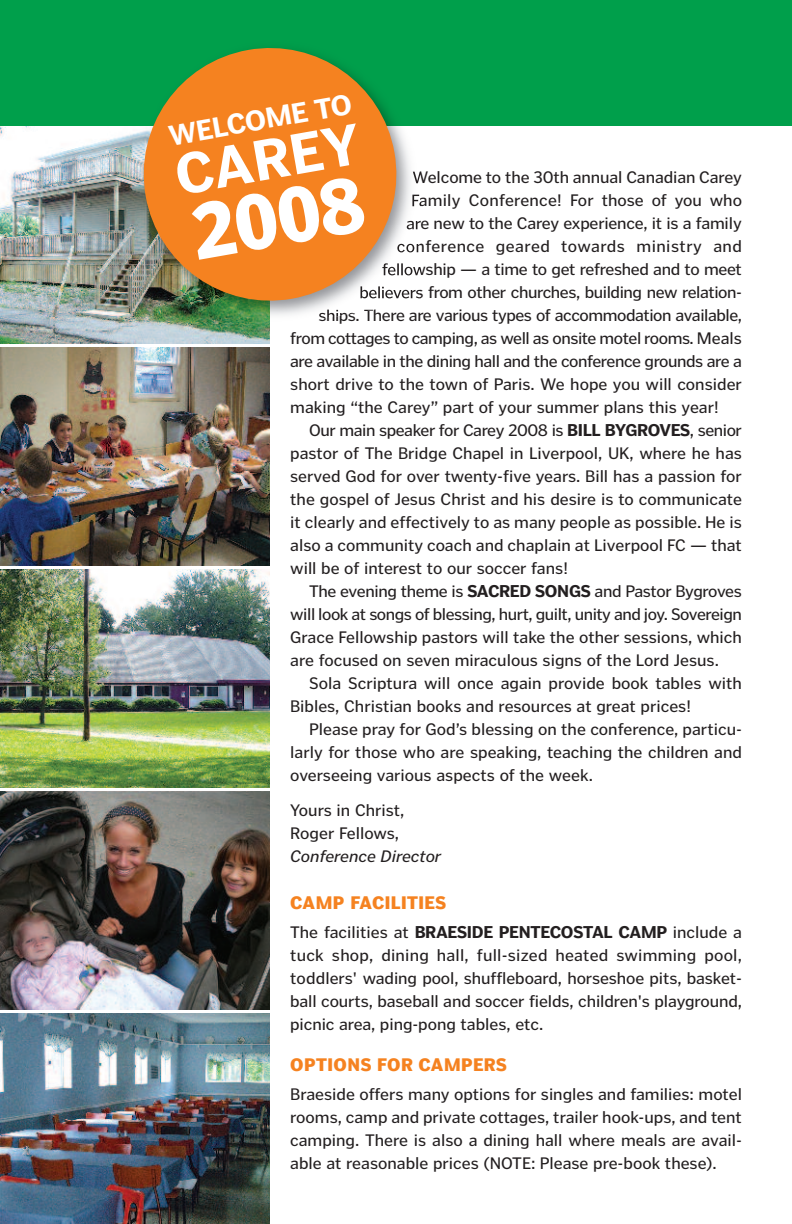
<style>
.page{position:relative;width:792px;height:1224px;background:#fff}
.page>*{position:absolute;margin:0;border:0;box-sizing:border-box;transform-origin:0 0}
.t1{font:700 73.8px "Poynter Agate";color:#fff}
.t2{font:500 53.6px "Poynter Agate";color:#fff}
.t3{font:500 26.8px "Poynter Agate";color:#fff}
.t4{font:17px/23px "Poynter Gothic";letter-spacing:-.005em;color:#231f20;text-align:justify}
.t5{font:17px "Poynter Gothic";letter-spacing:-.025em;color:#231f20}
.t6{font:17px "Poynter Gothic";letter-spacing:.025em;color:#231f20}
.t7{font:700 17px "Poynter Agate";letter-spacing:.03em;color:#f58220}
.t8{font:italic 17px "Poynter Gothic";color:#231f20}
.s1{font-family:"Poynter Agate";font-weight:500;font-size:16px}
</style>
<div class="page">
<img style="left:0;top:126px;width:270px;height:217px">
<img style="left:0;top:347px;width:270px;height:218px">
<img style="left:0;top:569px;width:270px;height:218px">
<img style="left:0;top:791px;width:270px;height:218px">
<img style="left:0;top:1013px;width:270px;height:211px">
<div style="left:0;top:0;width:792px;height:126px;background:#009f4b"></div>
<img style="left:133px;top:126px;width:288px;height:199px">
<svg style="left:413px;top:171px;width:8px;height:12px"></svg>
<img style="left:412px;top:194px;width:9px;height:14px">
<img style="left:407px;top:219px;width:14px;height:12px">
<img style="left:407px;top:242px;width:14px;height:12px">
<img style="left:407px;top:263px;width:14px;height:14px">
<img style="left:407px;top:286px;width:14px;height:12px">
<img style="left:319px;top:311px;width:58px;height:9px">
<svg style="left:134px;top:48px;width:273px;height:263px;background:#c98d3d"></svg>
<h3 class="t3" style="left:167px;top:126px;width:187px;rotate:-10deg">WELCOME TO</h3>
<h2 class="t2" style="left:172px;top:156px;width:188px;rotate:-10deg">CAREY</h2>
<p class="t4" style="left:412px;top:166px;width:331px">Welcome to the 30th annual Canadian Carey</p>
<p class="t4" style="left:411px;top:189px;width:332px">Family Conference! For those of you who</p>
<p class="t4" style="left:406px;top:212px;width:337px">are new to the Carey experience, it is a family</p>
<p class="t6" style="left:397px;top:236px;width:347px">conference geared towards ministry and</p>
<p class="t4" style="left:382px;top:258px;width:362px">fellowship — a time to get refreshed and to meet</p>
<p class="t5" style="left:359px;top:282px;width:384px">believers from other churches, building new relation-</p>
<p class="t5" style="left:318px;top:305px;width:425px">ships. There are various types of accommodation available,</p>
<p class="t5" style="left:290px;top:328px;width:453px">from cottages to camping, as well as onsite motel rooms. Meals</p>
<p class="t5" style="left:290px;top:351px;width:453px">are available in the dining hall and the conference grounds are a</p>
<p class="t4" style="left:290px;top:373px;width:453px">short drive to the town of Paris. We hope you will consider</p>
<p class="t4" style="left:290px;top:396px;width:430px">making “the Carey” part of your summer plans this year!</p>
<p class="t5" style="left:309px;top:420px;width:434px">Our main speaker for Carey 2008 is <span class="s1">BILL BYGROVES</span>, senior</p>
<p class="t4" style="left:290px;top:442px;width:453px">pastor of The Bridge Chapel in Liverpool, UK, where he has</p>
<p class="t4" style="left:290px;top:465px;width:453px">served God for over twenty-five years. Bill has a passion for</p>
<p class="t4" style="left:290px;top:488px;width:453px">the gospel of Jesus Christ and his desire is to communicate</p>
<p class="t4" style="left:290px;top:511px;width:453px">it clearly and effectively to as many people as possible. He is</p>
<p class="t4" style="left:290px;top:534px;width:453px">also a community coach and chaplain at Liverpool FC — that</p>
<p class="t4" style="left:290px;top:557px;width:279px">will be of interest to our soccer fans!</p>
<p class="t4" style="left:309px;top:580px;width:434px">The evening theme is <span class="s1">SACRED SONGS</span> and Pastor Bygroves</p>
<p class="t5" style="left:290px;top:604px;width:453px">will look at songs of blessing, hurt, guilt, unity and joy. Sovereign</p>
<p class="t4" style="left:290px;top:626px;width:453px">Grace Fellowship pastors will take the other sessions, which</p>
<p class="t4" style="left:290px;top:649px;width:430px">are focused on seven miraculous signs of the Lord Jesus.</p>
<p class="t4" style="left:309px;top:672px;width:434px">Sola Scriptura will once again provide book tables with</p>
<p class="t4" style="left:290px;top:695px;width:402px">Bibles, Christian books and resources at great prices!</p>
<p class="t4" style="left:309px;top:718px;width:434px">Please pray for God’s blessing on the conference, particu-</p>
<p class="t4" style="left:290px;top:741px;width:453px">larly for those who are speaking, teaching the children and</p>
<p class="t4" style="left:290px;top:764px;width:304px">overseeing various aspects of the week.</p>
<p class="t4" style="left:290px;top:799px;width:116px">Yours in Christ,<br>Roger Fellows,</p>
<p class="t8" style="left:290px;top:846px;width:153px">Conference Director</p>
<p class="t7" style="left:290px;top:893px;width:157px">CAMP FACILITIES</p>
<p class="t4" style="left:290px;top:921px;width:453px">The facilities at <span class="s1">BRAESIDE PENTECOSTAL CAMP</span> include a tuck shop, dining hall, full-sized heated swimming pool, toddlers' wading pool, shuffleboard, horseshoe pits, basket&shy;ball courts, baseball and soccer fields, children's playground, picnic area, ping-pong tables, etc.</p>
<p class="t7" style="left:290px;top:1055px;width:218px">OPTIONS FOR CAMPERS</p>
<p class="t4" style="left:290px;top:1083px;width:453px">Braeside offers many options for singles and families: motel rooms, camp and private cottages, trailer hook-ups, and tent camping. There is also a dining hall where meals are avail&shy;able at reasonable prices (NOTE: Please pre-book these).</p>
<h1 class="t1" style="left:186px;top:192px;width:173px;rotate:-10deg">2008</h1>
</div>
